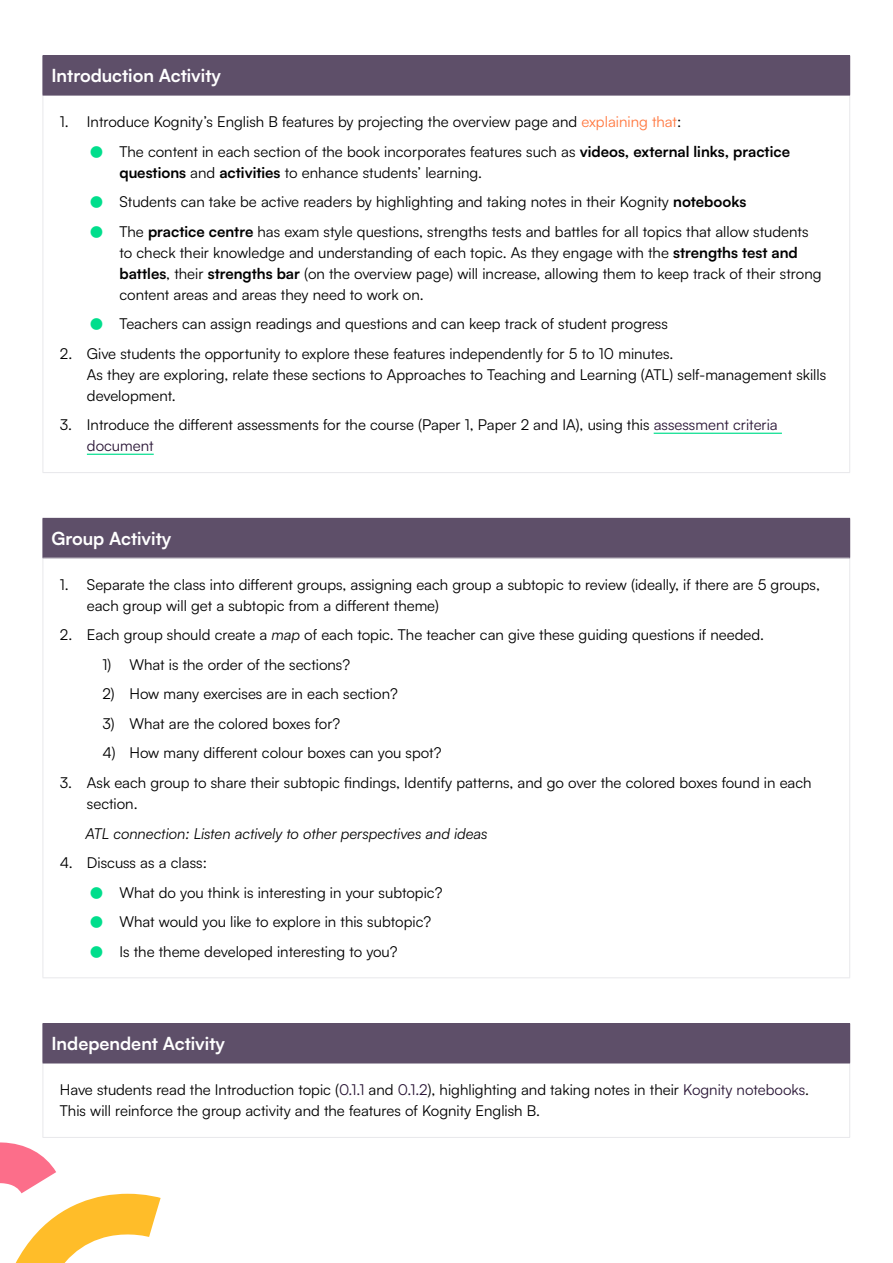
<style>
.page{position:relative;width:893px;height:1263px;background:#fff}
.page>*{position:absolute;margin:0;border:0;box-sizing:border-box;transform-origin:0 0}
.t1{font:700 18px "Satoshi";color:#fff}
.t2{font:15px/21px "Satoshi";color:#000}
.t3{font:italic 15px "Satoshi";color:#000}
.s1{color:#ff7840}
.s2{color:#00de8c}
.s3{font-weight:700}
.s4{color:#2a1636}
.s5{font-style:italic}
</style>
<div class="page">
<div style="left:43px;top:518px;width:807px;height:40px;background:#5e4f69"></div>
<hr style="left:43px;top:558px;width:1px;height:419px;background:#e8e8eb">
<hr style="left:849px;top:558px;width:1px;height:419px;background:#e8e8eb">
<hr style="left:43px;top:977px;width:807px;height:1px;background:#e8e8eb">
<svg style="left:0;top:1142px;width:161px;height:121px"></svg>
<div style="left:43px;top:1023px;width:807px;height:40px;background:#5e4f69"></div>
<hr style="left:43px;top:1063px;width:1px;height:74px;background:#e8e8eb">
<hr style="left:849px;top:1063px;width:1px;height:74px;background:#e8e8eb">
<hr style="left:43px;top:1137px;width:807px;height:1px;background:#e8e8eb">
<div style="left:43px;top:56px;width:807px;height:39px;background:#5e4f69"></div>
<hr style="left:43px;top:95px;width:1px;height:377px;background:#e8e8eb">
<hr style="left:849px;top:95px;width:1px;height:377px;background:#e8e8eb">
<hr style="left:43px;top:472px;width:807px;height:1px;background:#e8e8eb">
<hr style="left:43px;top:55px;width:807px;height:1px;background:#5e4f69">
<hr style="left:43px;top:95px;width:807px;height:1px;background:#5e4f69">
<hr style="left:654px;top:433px;width:128px;height:1px;background:#00de8c">
<hr style="left:87px;top:454px;width:67px;height:1px;background:#00de8c">
<p class="t1" style="left:51px;top:63px;width:171px">Introduction Activity</p>
<p class="t2" style="left:60px;top:111px;width:623px">1. Introduce Kognity’s English B features by projecting the overview page and <span class="s1">explaining that</span>:</p>
<p class="t2" style="left:119px;top:140px;width:672px;text-indent:-30px"><span class="s2">●</span> The content in each section of the book incorporates features such as <span class="s3">videos, external links, practice questions</span> and <span class="s3">activities</span> to enhance students’ learning.</p>
<p class="t2" style="left:90px;top:191px;width:658px"><span class="s2">●</span> Students can take be active readers by highlighting and taking notes in their Kognity <span class="s3">notebooks</span></p>
<p class="t2" style="left:119px;top:220px;width:704px;text-indent:-30px"><span class="s2">●</span> The <span class="s3">practice centre</span> has exam style questions, strengths tests and battles for all topics that allow students to check their knowledge and understanding of each topic. As they engage with the <span class="s3">strengths test and battles</span>, their <span class="s3">strengths bar</span> (on the overview page) will increase, allowing them to keep track of their strong content areas and areas they need to work on.</p>
<p class="t2" style="left:90px;top:313px;width:580px"><span class="s2">●</span> Teachers can assign readings and questions and can keep track of student progress</p>
<p class="t2" style="left:87px;top:342px;width:741px;text-indent:-27px">2. Give students the opportunity to explore these features independently for 5 to 10 minutes.<br>As they are exploring, relate these sections to Approaches to Teaching and Learning (ATL) self-management skills development.</p>
<p class="t2" style="left:87px;top:414px;width:692px;text-indent:-27px">3. Introduce the different assessments for the course (Paper 1, Paper 2 and IA), using this <span class="s4">assessment criteria document</span></p>
<p class="t1" style="left:51px;top:525px;width:121px">Group Activity</p>
<p class="t2" style="left:87px;top:573px;width:734px;text-indent:-27px">1. Separate the class into different groups, assigning each group a subtopic to review (ideally, if there are 5 groups, each group will get a subtopic from a different theme)</p>
<p class="t2" style="left:60px;top:624px;width:706px">2. Each group should create a <span class="s5">map</span> of each topic. The teacher can give these guiding questions if needed.</p>
<p class="t2" style="left:102px;top:653px;width:249px">1) What is the order of the sections?</p>
<p class="t2" style="left:102px;top:683px;width:297px">2) How many exercises are in each section?</p>
<p class="t2" style="left:102px;top:712px;width:239px">3) What are the colored boxes for?</p>
<p class="t2" style="left:102px;top:742px;width:340px">4) How many different colour boxes can you spot?</p>
<p class="t2" style="left:87px;top:771px;width:726px;text-indent:-27px">3. Ask each group to share their subtopic findings, Identify patterns, and go over the colored boxes found in each section.</p>
<p class="t3" style="left:85px;top:823px;width:404px">ATL connection: Listen actively to other perspectives and ideas</p>
<p class="t2" style="left:60px;top:851px;width:149px">4. Discuss as a class:</p>
<p class="t2" style="left:90px;top:881px;width:354px"><span class="s2">●</span> What do you think is interesting in your subtopic?</p>
<p class="t2" style="left:90px;top:910px;width:343px"><span class="s2">●</span> What would you like to explore in this subtopic?</p>
<p class="t2" style="left:90px;top:940px;width:309px"><span class="s2">●</span> Is the theme developed interesting to you?</p>
<p class="t1" style="left:51px;top:1030px;width:175px">Independent Activity</p>
<p class="t2" style="left:60px;top:1079px;width:751px">Have students read the Introduction topic (<span class="s4">0.1.1</span> and <span class="s4">0.1.2</span>), highlighting and taking notes in their <span class="s4">Kognity notebooks</span>.<br>This will reinforce the group activity and the features of Kognity English B.</p>
</div>
